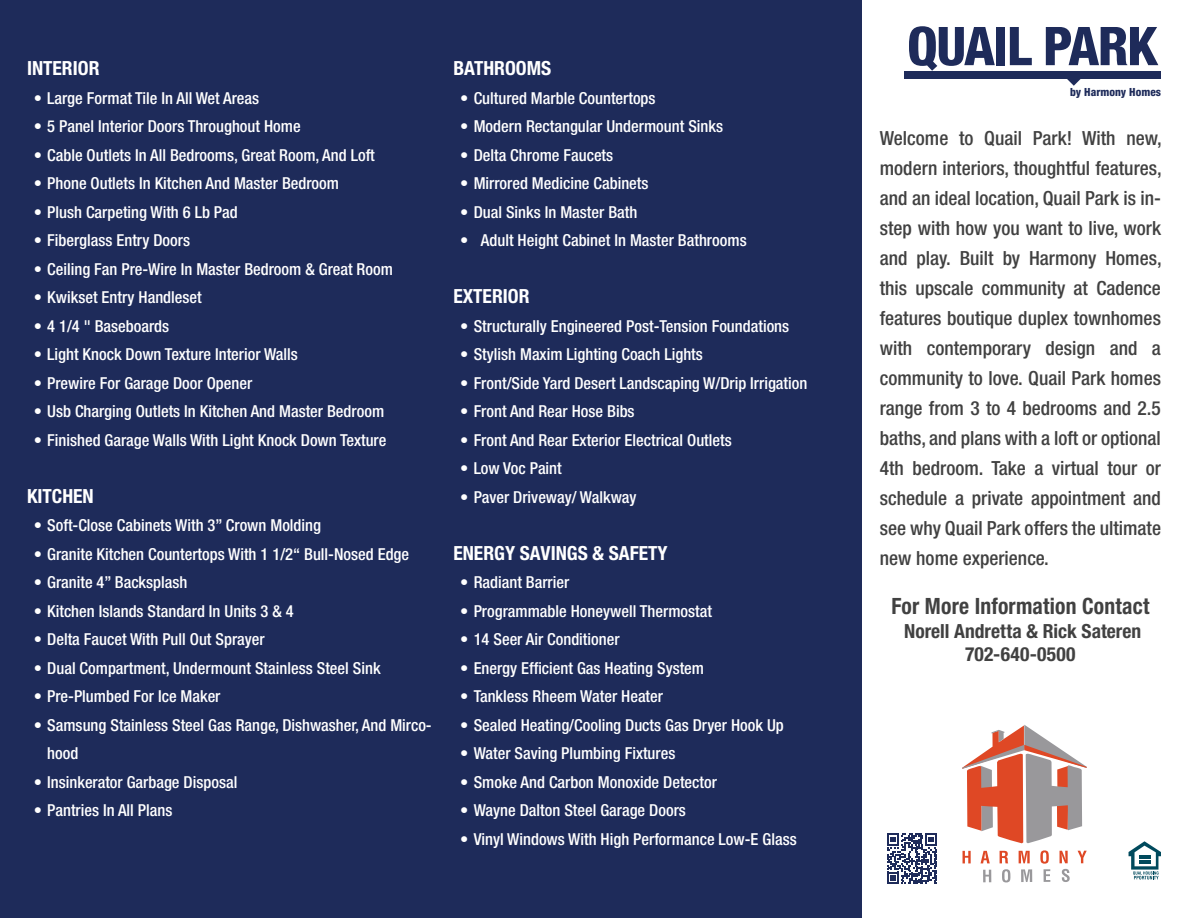
<style>
.page{position:relative;width:1188px;height:918px;background:#fff}
.page>*{position:absolute;margin:0;border:0;box-sizing:border-box;transform-origin:0 0}
.t1{font:800 condensed 53.4px "Helvetica Neue LT Std";letter-spacing:-.025em;color:#1e2b5a}
.t2{font:700 condensed 22.5px "Helvetica Neue LT Std";letter-spacing:.01em;color:#414141;scale:.96 1}
.t3{font:500 condensed 19.5px/30px "Helvetica Neue LT Std";color:#414141;text-align:justify}
.t4{font:700 condensed 19.5px "Helvetica Neue LT Std";color:#fff}
.t5{font:700 condensed 19.5px "Helvetica Neue LT Std";letter-spacing:.005em;color:#414141}
.t6{font:500 condensed 16.5px/28.5px "Helvetica Neue LT Std";color:#fff}
.t7{font:800 condensed 11.25px "Helvetica Neue LT Std";color:#1e2b5a}
</style>
<div class="page">
<div style="left:0;top:0;width:862px;height:918px;background:#1e2b5a"></div>
<div style="left:904px;top:71px;width:257px;height:8px;background:#1e2b5a"></div>
<svg style="left:1067px;top:79px;width:14px;height:7px"></svg>
<svg style="left:1129px;top:841px;width:32px;height:38px"></svg>
<svg style="left:983px;top:870px;width:8px;height:12px"></svg>
<svg style="left:1002px;top:869px;width:8px;height:13px"></svg>
<svg style="left:1021px;top:869px;width:11px;height:13px"></svg>
<svg style="left:1062px;top:869px;width:8px;height:13px"></svg>
<svg style="left:963px;top:851px;width:8px;height:12px"></svg>
<svg style="left:981px;top:851px;width:9px;height:12px"></svg>
<svg style="left:1000px;top:851px;width:8px;height:12px"></svg>
<svg style="left:1019px;top:851px;width:11px;height:12px"></svg>
<svg style="left:1040px;top:850px;width:10px;height:32px"></svg>
<svg style="left:1060px;top:851px;width:8px;height:12px"></svg>
<svg style="left:1078px;top:851px;width:9px;height:12px"></svg>
<svg style="left:962px;top:725px;width:125px;height:118px"></svg>
<svg style="left:887px;top:834px;width:50px;height:50px"></svg>
<p class="t4" style="left:27px;top:57px;width:74px">INTERIOR</p>
<p class="t6" style="left:34px;top:84px;width:227px">• Large Format Tile In All Wet Areas</p>
<p class="t6" style="left:34px;top:112px;width:268px">• 5 Panel Interior Doors Throughout Home</p>
<p class="t6" style="left:34px;top:141px;width:343px">• Cable Outlets In All Bedrooms, Great Room, And Loft</p>
<p class="t6" style="left:34px;top:169px;width:307px">• Phone Outlets In Kitchen And Master Bedroom</p>
<p class="t6" style="left:34px;top:198px;width:206px">• Plush Carpeting With 6 Lb Pad</p>
<p class="t6" style="left:34px;top:226px;width:158px">• Fiberglass Entry Doors</p>
<p class="t6" style="left:34px;top:255px;width:361px">• Ceiling Fan Pre-Wire In Master Bedroom &amp; Great Room</p>
<p class="t6" style="left:34px;top:283px;width:170px">• Kwikset Entry Handleset</p>
<p class="t6" style="left:34px;top:312px;width:137px">• 4 1/4 " Baseboards</p>
<p class="t6" style="left:34px;top:340px;width:266px">• Light Knock Down Texture Interior Walls</p>
<p class="t6" style="left:34px;top:369px;width:220px">• Prewire For Garage Door Opener</p>
<p class="t6" style="left:34px;top:397px;width:352px">• Usb Charging Outlets In Kitchen And Master Bedroom</p>
<p class="t6" style="left:34px;top:426px;width:354px">• Finished Garage Walls With Light Knock Down Texture</p>
<p class="t4" style="left:27px;top:484px;width:68px">KITCHEN</p>
<p class="t6" style="left:34px;top:511px;width:289px">• Soft-Close Cabinets With 3” Crown Molding</p>
<p class="t6" style="left:34px;top:540px;width:377px">• Granite Kitchen Countertops With 1 1/2“ Bull-Nosed Edge</p>
<p class="t6" style="left:34px;top:568px;width:155px">• Granite 4” Backsplash</p>
<p class="t6" style="left:34px;top:597px;width:261px">• Kitchen Islands Standard In Units 3 &amp; 4</p>
<p class="t6" style="left:34px;top:625px;width:232px">• Delta Faucet With Pull Out Sprayer</p>
<p class="t6" style="left:34px;top:654px;width:348px">• Dual Compartment, Undermount Stainless Steel Sink</p>
<p class="t6" style="left:34px;top:682px;width:188px">• Pre-Plumbed For Ice Maker</p>
<p class="t6" style="left:47px;top:711px;width:386px;text-indent:-14px">• Samsung Stainless Steel Gas Range, Dishwasher, And Mirco&shy;hood</p>
<p class="t6" style="left:34px;top:768px;width:205px">• Insinkerator Garbage Disposal</p>
<p class="t6" style="left:34px;top:796px;width:140px">• Pantries In All Plans</p>
<p class="t4" style="left:453px;top:57px;width:99px">BATHROOMS</p>
<p class="t6" style="left:460px;top:84px;width:197px">• Cultured Marble Countertops</p>
<p class="t6" style="left:460px;top:112px;width:265px">• Modern Rectangular Undermount Sinks</p>
<p class="t6" style="left:460px;top:141px;width:155px">• Delta Chrome Faucets</p>
<p class="t6" style="left:460px;top:169px;width:190px">• Mirrored Medicine Cabinets</p>
<p class="t6" style="left:460px;top:198px;width:179px">• Dual Sinks In Master Bath</p>
<p class="t6" style="left:460px;top:226px;width:288px">• Adult Height Cabinet In Master Bathrooms</p>
<p class="t4" style="left:453px;top:285px;width:78px">EXTERIOR</p>
<p class="t6" style="left:460px;top:312px;width:331px">• Structurally Engineered Post-Tension Foundations</p>
<p class="t6" style="left:460px;top:340px;width:244px">• Stylish Maxim Lighting Coach Lights</p>
<p class="t6" style="left:460px;top:369px;width:349px">• Front/Side Yard Desert Landscaping W/Drip Irrigation</p>
<p class="t6" style="left:460px;top:397px;width:176px">• Front And Rear Hose Bibs</p>
<p class="t6" style="left:460px;top:426px;width:273px">• Front And Rear Exterior Electrical Outlets</p>
<p class="t6" style="left:460px;top:454px;width:103px">• Low Voc Paint</p>
<p class="t6" style="left:460px;top:483px;width:178px">• Paver Driveway/ Walkway</p>
<p class="t4" style="left:453px;top:541px;width:216px">ENERGY SAVINGS &amp; SAFETY</p>
<p class="t6" style="left:460px;top:568px;width:111px">• Radiant Barrier</p>
<p class="t6" style="left:460px;top:597px;width:253px">• Programmable Honeywell Thermostat</p>
<p class="t6" style="left:460px;top:625px;width:161px">• 14 Seer Air Conditioner</p>
<p class="t6" style="left:460px;top:654px;width:246px">• Energy Efficient Gas Heating System</p>
<p class="t6" style="left:460px;top:682px;width:204px">• Tankless Rheem Water Heater</p>
<p class="t6" style="left:460px;top:711px;width:325px">• Sealed Heating/Cooling Ducts Gas Dryer Hook Up</p>
<p class="t6" style="left:460px;top:739px;width:217px">• Water Saving Plumbing Fixtures</p>
<p class="t6" style="left:460px;top:768px;width:258px">• Smoke And Carbon Monoxide Detector</p>
<p class="t6" style="left:460px;top:796px;width:227px">• Wayne Dalton Steel Garage Doors</p>
<p class="t6" style="left:460px;top:825px;width:338px">• Vinyl Windows With High Performance Low-E Glass</p>
<p class="t1" style="left:907px;top:13px;width:252px">QUAIL PARK</p>
<p class="t7" style="left:1070px;top:85px;width:92px">by Harmony Homes</p>
<p class="t3" style="left:880px;top:122px;width:283px">Welcome to Quail Park! With new, modern interiors, thoughtful features, and an ideal location, Quail Park is in&shy;step with how you want to live, work and play. Built by Harmony Homes, this upscale community at Cadence features boutique duplex townhomes with contemporary design and a community to love. Quail Park homes range from 3 to 4 bedrooms and 2.5 baths, and plans with a loft or optional 4th bedroom. Take a virtual tour or schedule a private appointment and see why Quail Park offers the ultimate new home experience.</p>
<p class="t2" style="left:891px;top:592px;width:270px">For More Information Contact</p>
<p class="t5" style="left:904px;top:619px;width:239px">Norell Andretta &amp; Rick Sateren</p>
<p class="t5" style="left:965px;top:642px;width:112px">702-640-0500</p>
</div>
